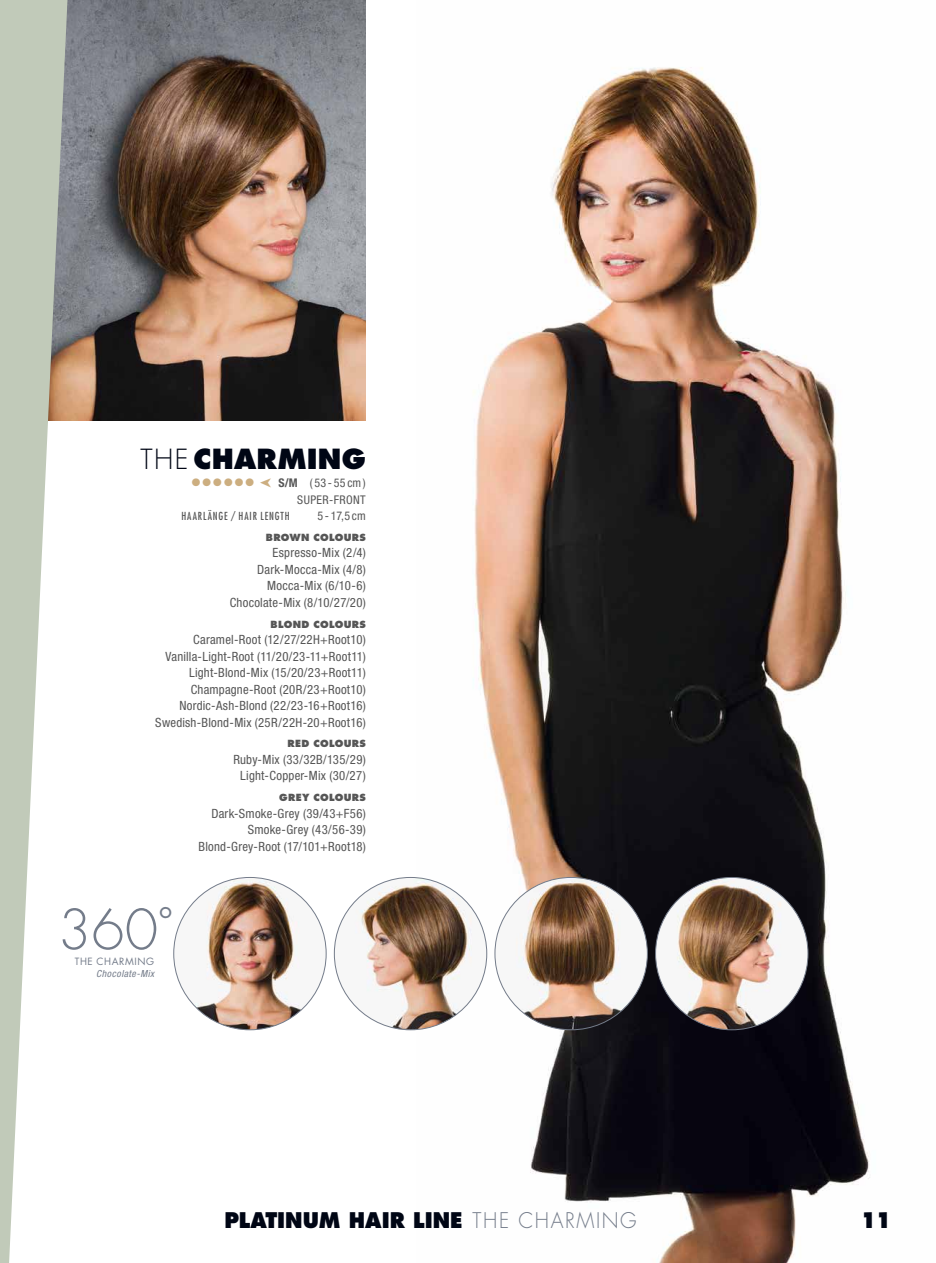
<style>
.page{position:relative;width:936px;height:1263px;background:#fff}
.page>*{position:absolute;margin:0;border:0;box-sizing:border-box;transform-origin:0 0}
.t1{font:300 54px "Futura Std";color:#747c8a}
.t2{font:800 27px "Futura Std";letter-spacing:.01em;color:#000615}
.t3{font:800 21px "Futura Std";color:#000615;scale:.95 1}
.t4{font:condensed 12.75px/16.5px "Helvetica Neue LT Std";letter-spacing:.02em;color:#565656;text-align:right}
.t5{font:condensed 12px/16.5px "Helvetica Neue LT Std";letter-spacing:.035em;color:#565656;text-align:right}
.t6{font:condensed 10.8px "Futura Std";letter-spacing:.09em;color:#565656;scale:.96 1}
.t7{font:italic condensed 9.75px "Helvetica Neue LT Std";letter-spacing:.05em;color:#747c8a}
.t8{font:9.75px "Futura Std";letter-spacing:.06em;color:#747c8a}
.t9{font:800 9.6px "Futura Std";letter-spacing:.03em;color:#565656}
.s1{font-weight:300}
.s2{color:#ccae80}
.s3{font-family:"Arrows";font-stretch:normal;font-size:24.9px;color:#ccae80}
.s4{font-weight:700}
.s5{font-weight:300;color:#747c8a}
</style>
<div class="page">
<img style="left:67px;top:0;width:299px;height:421px">
<img style="left:419px;top:67px;width:451px;height:1170px">
<img style="left:657px;top:1237px;width:138px;height:26px">
<svg style="left:0;top:0;width:67px;height:1263px;fill:#c1cab9"></svg>
<img style="left:174px;top:877px;width:152px;height:153px;border-radius:76px">
<img style="left:334px;top:877px;width:152px;height:153px;border-radius:76px">
<img style="left:495px;top:877px;width:152px;height:153px;border-radius:76px">
<img style="left:655px;top:877px;width:152px;height:153px;border-radius:76px">
<h2 class="t2" style="left:140px;top:442px;width:227px"><span class="s1">THE</span> CHARMING</h2>
<p class="t5" style="left:192px;top:474px;width:175px"><span class="s2">●●●●●●</span> <span class="s3">b</span> <span class="s4">S/M</span> (53-55cm)<br>SUPER‑FRONT</p>
<p class="t6" style="left:181px;top:510px;width:114px">HAARLÄNGE / HAIR LENGTH</p>
<p class="t5" style="left:317px;top:507px;width:50px">5 - 17,5 cm</p>
<p class="t9" style="left:266px;top:531px;width:101px">BROWN COLOURS</p>
<p class="t4" style="left:230px;top:544px;width:138px">Espresso-Mix (2/4)<br>Dark-Mocca-Mix (4/8)<br>Mocca-Mix (6/10-6)<br>Chocolate-Mix (8/10/27/20)</p>
<p class="t9" style="left:270px;top:618px;width:97px">BLOND COLOURS</p>
<p class="t4" style="left:155px;top:631px;width:212px">Caramel-Root (12/27/22H+Root10)<br>Vanilla-Light-Root (11/20/23-11+Root11)<br>Light-Blond-Mix (15/20/23+Root11)<br>Champagne-Root (20R/23+Root10)<br>Nordic-Ash-Blond (22/23-16+Root16)<br>Swedish-Blond-Mix (25R/22H-20+Root16)</p>
<p class="t9" style="left:287px;top:738px;width:80px">RED COLOURS</p>
<p class="t4" style="left:233px;top:751px;width:134px;text-align:center">Ruby-Mix (33/32B/135/29)<br>Light-Copper-Mix (30/27)</p>
<p class="t9" style="left:279px;top:791px;width:88px">GREY COLOURS</p>
<p class="t4" style="left:198px;top:805px;width:169px">Dark-Smoke-Grey (39/43+F56)<br>Smoke-Grey (43/56-39)<br>Blond-Grey-Root (17/101+Root18)</p>
<h1 class="t1" style="left:58px;top:897px;width:117px">360<sup>°</sup></h1>
<p class="t8" style="left:75px;top:955px;width:81px">THE CHARMING</p>
<p class="t7" style="left:96px;top:968px;width:59px">Chocolate‑Mix</p>
<h3 class="t3" style="left:224px;top:1206px;width:435px">PLATINUM HAIR LINE <span class="s5">THE CHARMING</span></h3>
<h3 class="t3" style="left:860px;top:1206px;width:35px">11</h3>
</div>
